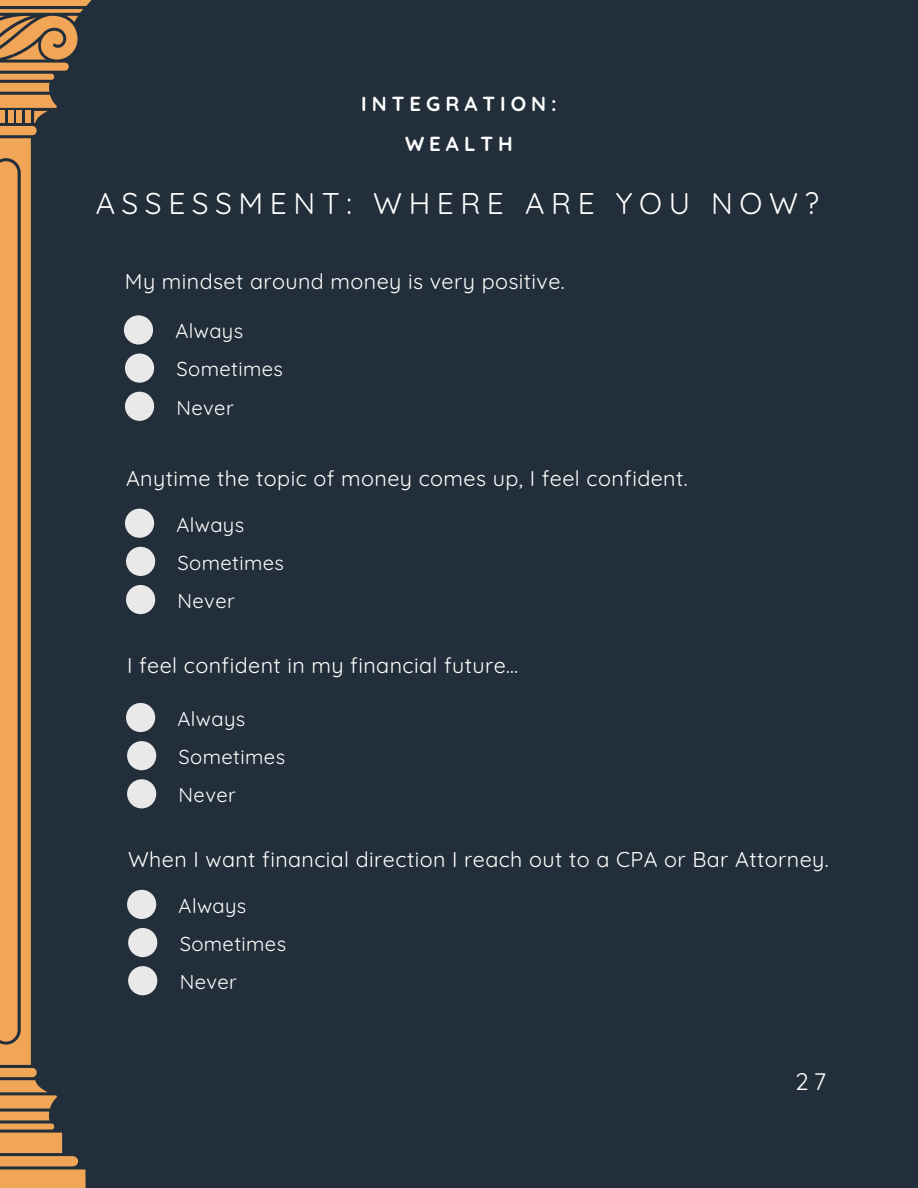
<style>
.page{position:relative;width:918px;height:1188px;background:#222e3a}
.page>*{position:absolute;margin:0;border:0;box-sizing:border-box;transform-origin:0 0}
.t1{font:30px "Quicksand";letter-spacing:.215em;color:#fff}
.t2{font:24px "Quicksand";color:#fff}
.t3{font:21.45px "Quicksand";letter-spacing:.02em;color:#fff}
.t4{font:700 20.4px/39.3px "Quicksand";letter-spacing:.245em;color:#fff;text-align:center}
.t5{font:20.1px "Quicksand";letter-spacing:.02em;color:#fff}
</style>
<div class="page">
<div style="left:124px;top:315px;width:29px;height:30px;background:#e9e9e9;border-radius:50%"></div>
<div style="left:125px;top:354px;width:29px;height:29px;background:#e9e9e9;border-radius:50%"></div>
<div style="left:125px;top:392px;width:29px;height:29px;background:#e9e9e9;border-radius:50%"></div>
<div style="left:125px;top:509px;width:29px;height:29px;background:#e9e9e9;border-radius:50%"></div>
<div style="left:126px;top:547px;width:29px;height:29px;background:#e9e9e9;border-radius:50%"></div>
<div style="left:126px;top:585px;width:29px;height:29px;background:#e9e9e9;border-radius:50%"></div>
<div style="left:126px;top:703px;width:29px;height:29px;background:#e9e9e9;border-radius:50%"></div>
<div style="left:127px;top:741px;width:29px;height:29px;background:#e9e9e9;border-radius:50%"></div>
<div style="left:127px;top:779px;width:29px;height:29px;background:#e9e9e9;border-radius:50%"></div>
<div style="left:127px;top:890px;width:29px;height:29px;background:#e9e9e9;border-radius:50%"></div>
<div style="left:128px;top:928px;width:29px;height:29px;background:#e9e9e9;border-radius:50%"></div>
<div style="left:128px;top:966px;width:29px;height:29px;background:#e9e9e9;border-radius:50%"></div>
<svg style="left:0;top:0;width:92px;height:1188px"></svg>
<p class="t4" style="left:361px;top:84px;width:197px">INTEGRATION:<br>WEALTH</p>
<p class="t1" style="left:96px;top:184px;width:725px">ASSESSMENT: WHERE ARE YOU NOW?</p>
<p class="t3" style="left:125px;top:267px;width:441px">My mindset around money is very positive.</p>
<h1 class="t5" style="left:175px;top:318px;width:69px">Always</h1>
<p class="t5" style="left:176px;top:356px;width:108px">Sometimes</p>
<p class="t5" style="left:176px;top:395px;width:59px">Never</p>
<p class="t3" style="left:126px;top:464px;width:563px">Anytime the topic of money comes up, I feel confident.</p>
<p class="t5" style="left:176px;top:511px;width:69px">Always</p>
<p class="t5" style="left:178px;top:550px;width:108px">Sometimes</p>
<p class="t5" style="left:178px;top:588px;width:59px">Never</p>
<p class="t3" style="left:127px;top:652px;width:393px">I feel confident in my financial future…</p>
<p class="t5" style="left:178px;top:706px;width:69px">Always</p>
<p class="t5" style="left:179px;top:744px;width:108px">Sometimes</p>
<p class="t5" style="left:179px;top:782px;width:59px">Never</p>
<p class="t3" style="left:128px;top:846px;width:702px">When I want financial direction I reach out to a CPA or Bar Attorney.</p>
<p class="t5" style="left:179px;top:893px;width:69px">Always</p>
<p class="t5" style="left:180px;top:931px;width:108px">Sometimes</p>
<p class="t5" style="left:180px;top:969px;width:59px">Never</p>
<h2 class="t2" style="left:795px;top:1066px;width:32px">27</h2>
</div>
